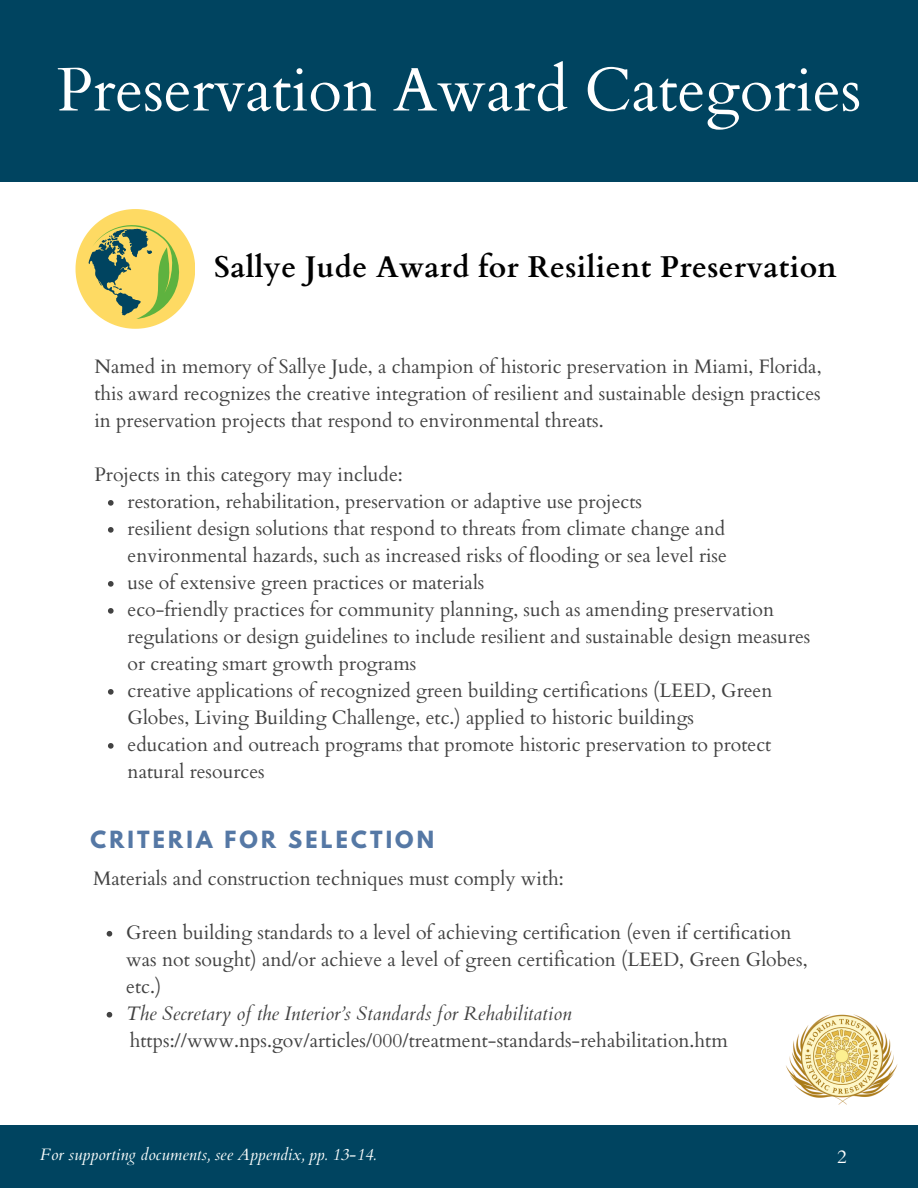
<style>
.page{position:relative;width:918px;height:1188px;background:#fff}
.page>*{position:absolute;margin:0;border:0;box-sizing:border-box;transform-origin:0 0}
.t1{font:61.5px "Cardo";color:#fff}
.t2{font:700 30px "Cardo";letter-spacing:.015em;color:#000}
.t3{font:700 21px "League Spartan";letter-spacing:.15em;color:#5578a5}
.t4{font:19.5px/27px "Cardo";color:#424242}
.t5{font:italic 19.5px "Cardo";color:#424242}
.t6{font:18.75px "Cardo";color:#fff}
.t7{font:italic 16.5px "Cardo";color:#fafdfc}
</style>
<div class="page">
<div style="left:0;top:0;width:918px;height:181px;background:#004460"></div>
<svg style="left:76px;top:209px;width:119px;height:119px"></svg>
<svg style="left:108px;top:500px;width:6px;height:6px"></svg>
<svg style="left:108px;top:527px;width:6px;height:6px"></svg>
<svg style="left:108px;top:581px;width:6px;height:6px"></svg>
<svg style="left:108px;top:608px;width:6px;height:6px"></svg>
<svg style="left:108px;top:689px;width:6px;height:6px"></svg>
<svg style="left:108px;top:743px;width:6px;height:6px"></svg>
<svg style="left:107px;top:931px;width:5px;height:6px"></svg>
<svg style="left:107px;top:1012px;width:5px;height:6px"></svg>
<div style="left:0;top:1126px;width:918px;height:62px;background:#004460"></div>
<img style="left:786px;top:1014px;width:112px;height:91px">
<h4 class="t1" style="left:57px;top:50px;width:806px">Preservation Award Categories</h4>
<p class="t2" style="left:214px;top:248px;width:624px">Sallye Jude Award for Resilient Preservation</p>
<h1 class="t4" style="left:94px;top:353px;width:729px;text-align:justify">Named in memory of Sallye Jude, a champion of historic preservation in Miami, Florida, this award recognizes the creative integration of resilient and sustainable design practices in preservation projects that respond to environmental threats.</h1>
<p class="t4" style="left:94px;top:461px;width:310px">Projects in this category may include:</p>
<p class="t4" style="left:128px;top:488px;width:516px">restoration, rehabilitation, preservation or adaptive use projects</p>
<h2 class="t4" style="left:128px;top:515px;width:601px">resilient design solutions that respond to threats from climate change and environmental hazards, such as increased risks of flooding or sea level rise</h2>
<h4 class="t4" style="left:128px;top:569px;width:358px">use of extensive green practices or materials</h4>
<h4 class="t4" style="left:128px;top:596px;width:684px">eco-friendly practices for community planning, such as amending preservation regulations or design guidelines to include resilient and sustainable design measures or creating smart growth programs</h4>
<p class="t4" style="left:128px;top:677px;width:646px">creative applications of recognized green building certifications (LEED, Green<br>Globes, Living Building Challenge, etc.) applied to historic buildings</p>
<p class="t4" style="left:128px;top:731px;width:645px">education and outreach programs that promote historic preservation to protect natural resources</p>
<p class="t3" style="left:90px;top:829px;width:345px">CRITERIA FOR SELECTION</p>
<p class="t4" style="left:93px;top:865px;width:472px">Materials and construction techniques must comply with:</p>
<p class="t4" style="left:126px;top:919px;width:683px">Green building standards to a level of achieving certification (even if certification was not sought) and/or achieve a level of green certification (LEED, Green Globes, etc.)</p>
<p class="t5" style="left:126px;top:1000px;width:447px">The Secretary of the Interior’s Standards for Rehabilitation</p>
<h3 class="t4" style="left:130px;top:1027px;width:600px">https://www.nps.gov/articles/000/treatment-standards-rehabilitation.htm</h3>
<p class="t7" style="left:40px;top:1144px;width:338px">For supporting documents, see Appendix, pp. 13-14.</p>
<p class="t6" style="left:837px;top:1145px;width:11px">2</p>
</div>
